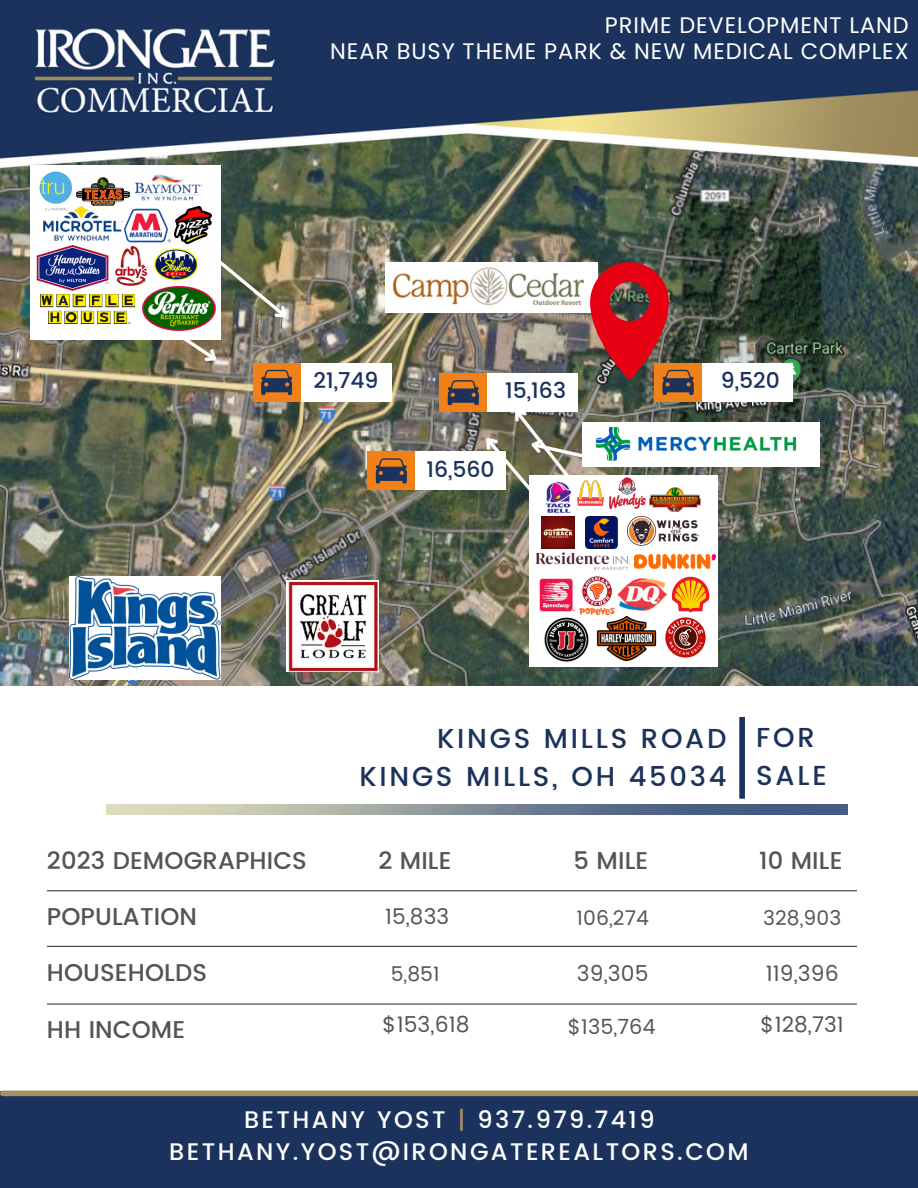
<style>
.page{position:relative;width:918px;height:1188px;background:#fff}
.page>*{position:absolute;margin:0;border:0;box-sizing:border-box;transform-origin:0 0}
.t1{font:500 27.45px "Poppins";letter-spacing:.1em;color:#1a325c}
.t2{font:500 24.3px "Poppins";letter-spacing:.005em;color:#545454}
.t3{font:500 24px/32.7px "Poppins";letter-spacing:.1em;color:#fff}
.t4{font:22.5px "Poppins";letter-spacing:.04em;color:#fff}
.t5{font:500 21.9px "Poppins";color:#1a325c}
.t6{font:21.75px "Poppins";letter-spacing:.005em;color:#545454}
.t7{font:21.45px "Poppins";letter-spacing:.005em;color:#545454}
.t8{font:20.7px "Poppins";letter-spacing:.005em;color:#545454}
.t9{font:20.1px "Poppins";letter-spacing:.005em;color:#545454}
.t10{font:500 18px "Poppins";letter-spacing:.1em;color:#fff}
.s1{color:#a29061}
</style>
<div class="page">
<img style="left:0;top:168px;width:918px;height:518px">
<div style="left:0;top:1091px;width:918px;height:97px;background:#1a325c"></div>
<img style="left:0;top:0;width:918px;height:168px">
<div style="left:3px;top:1091px;width:915px;height:5px;background:#a29061"></div>
<hr style="left:47px;top:890px;width:810px;height:1px;background:#3a403f">
<hr style="left:47px;top:946px;width:810px;height:1px;background:#3a403f">
<hr style="left:47px;top:1003px;width:810px;height:2px;background:#3a403f">
<img style="left:107px;top:804px;width:740px;height:10px">
<div style="left:739px;top:717px;width:6px;height:82px;background:#1a325c"></div>
<div style="left:440px;top:374px;width:47px;height:38px;background:#f08018"></div>
<div style="left:371px;top:452px;width:135px;height:38px;background:#fff"></div>
<div style="left:368px;top:452px;width:47px;height:38px;background:#f08018"></div>
<svg style="left:376px;top:458px;width:30px;height:25px"></svg>
<div style="left:658px;top:363px;width:135px;height:38px;background:#fff"></div>
<div style="left:654px;top:363px;width:48px;height:38px;background:#f08018"></div>
<div style="left:257px;top:363px;width:135px;height:38px;background:#fff"></div>
<div style="left:253px;top:363px;width:47px;height:38px;background:#f08018"></div>
<img style="left:141px;top:258px;width:154px;height:137px">
<div style="left:30px;top:165px;width:190px;height:174px;background:#fff"></div>
<img style="left:165px;top:248px;width:34px;height:33px">
<img style="left:76px;top:177px;width:54px;height:29px">
<img style="left:134px;top:153px;width:68px;height:48px">
<img style="left:41px;top:294px;width:93px;height:30px">
<img style="left:175px;top:206px;width:37px;height:38px">
<img style="left:43px;top:207px;width:79px;height:34px">
<img style="left:40px;top:171px;width:33px;height:39px">
<img style="left:37px;top:246px;width:59px;height:44px">
<img style="left:122px;top:208px;width:48px;height:35px">
<img style="left:96px;top:242px;width:69px;height:44px">
<img style="left:142px;top:286px;width:74px;height:46px">
<div style="left:530px;top:475px;width:188px;height:191px;background:#fff"></div>
<img style="left:667px;top:494px;width:33px;height:17px">
<img style="left:547px;top:508px;width:24px;height:5px">
<img style="left:628px;top:516px;width:71px;height:29px">
<img style="left:542px;top:516px;width:33px;height:20px">
<img style="left:536px;top:536px;width:96px;height:43px">
<img style="left:585px;top:516px;width:32px;height:33px">
<img style="left:634px;top:554px;width:81px;height:14px">
<img style="left:641px;top:577px;width:69px;height:35px">
<img style="left:665px;top:617px;width:56px;height:40px">
<img style="left:539px;top:579px;width:14px;height:33px">
<img style="left:544px;top:622px;width:45px;height:40px">
<img style="left:553px;top:566px;width:88px;height:58px">
<img style="left:597px;top:615px;width:60px;height:47px">
<div style="left:583px;top:422px;width:237px;height:44px;background:#fff"></div>
<img style="left:693px;top:436px;width:104px;height:15px">
<img style="left:70px;top:576px;width:151px;height:104px">
<img style="left:386px;top:262px;width:62px;height:51px">
<img style="left:448px;top:262px;width:245px;height:246px">
<img style="left:287px;top:581px;width:91px;height:91px">
<p class="t4" style="left:605px;top:10px;width:305px">PRIME DEVELOPMENT LAND</p>
<p class="t4" style="left:330px;top:35px;width:580px">NEAR BUSY THEME PARK &amp; NEW MEDICAL COMPLEX</p>
<p class="t5" style="left:313px;top:368px;width:67px">21,749</p>
<p class="t5" style="left:721px;top:368px;width:61px">9,520</p>
<p class="t5" style="left:505px;top:378px;width:62px">15,163</p>
<p class="t5" style="left:426px;top:456px;width:70px">16,560</p>
<p class="t1" style="left:437px;top:722px;width:291px">KINGS MILLS ROAD</p>
<p class="t1" style="left:359px;top:760px;width:369px">KINGS MILLS, OH 45034</p>
<p class="t1" style="left:756px;top:722px;width:60px">FOR</p>
<p class="t1" style="left:756px;top:760px;width:72px">SALE</p>
<p class="t2" style="left:47px;top:847px;width:262px">2023 DEMOGRAPHICS</p>
<p class="t2" style="left:378px;top:847px;width:75px">2 MILE</p>
<p class="t7" style="left:385px;top:904px;width:65px">15,833</p>
<p class="t9" style="left:391px;top:963px;width:50px">5,851</p>
<p class="t6" style="left:382px;top:1012px;width:89px">$153,618</p>
<p class="t2" style="left:47px;top:903px;width:152px">POPULATION</p>
<p class="t2" style="left:47px;top:959px;width:162px">HOUSEHOLDS</p>
<p class="t2" style="left:47px;top:1015px;width:140px">HH INCOME</p>
<p class="t2" style="left:574px;top:847px;width:76px">5 MILE</p>
<p class="t2" style="left:759px;top:847px;width:85px">10 MILE</p>
<p class="t9" style="left:577px;top:907px;width:74px">106,274</p>
<p class="t6" style="left:577px;top:961px;width:73px">39,305</p>
<p class="t8" style="left:568px;top:1014px;width:90px">$135,764</p>
<p class="t9" style="left:763px;top:907px;width:80px">328,903</p>
<p class="t6" style="left:766px;top:961px;width:74px">119,396</p>
<p class="t7" style="left:761px;top:1012px;width:85px">$128,731</p>
<p class="t3" style="left:169px;top:1103px;width:581px;text-indent:75px">BETHANY YOST <span class="s1">|</span> 937.979.7419<br>BETHANY.YOST@IRONGATEREALTORS.COM</p>
<p class="t10" style="left:316px;top:1152px;width:296px">IRONGATECOMMERCIAL.COM</p>
</div>
